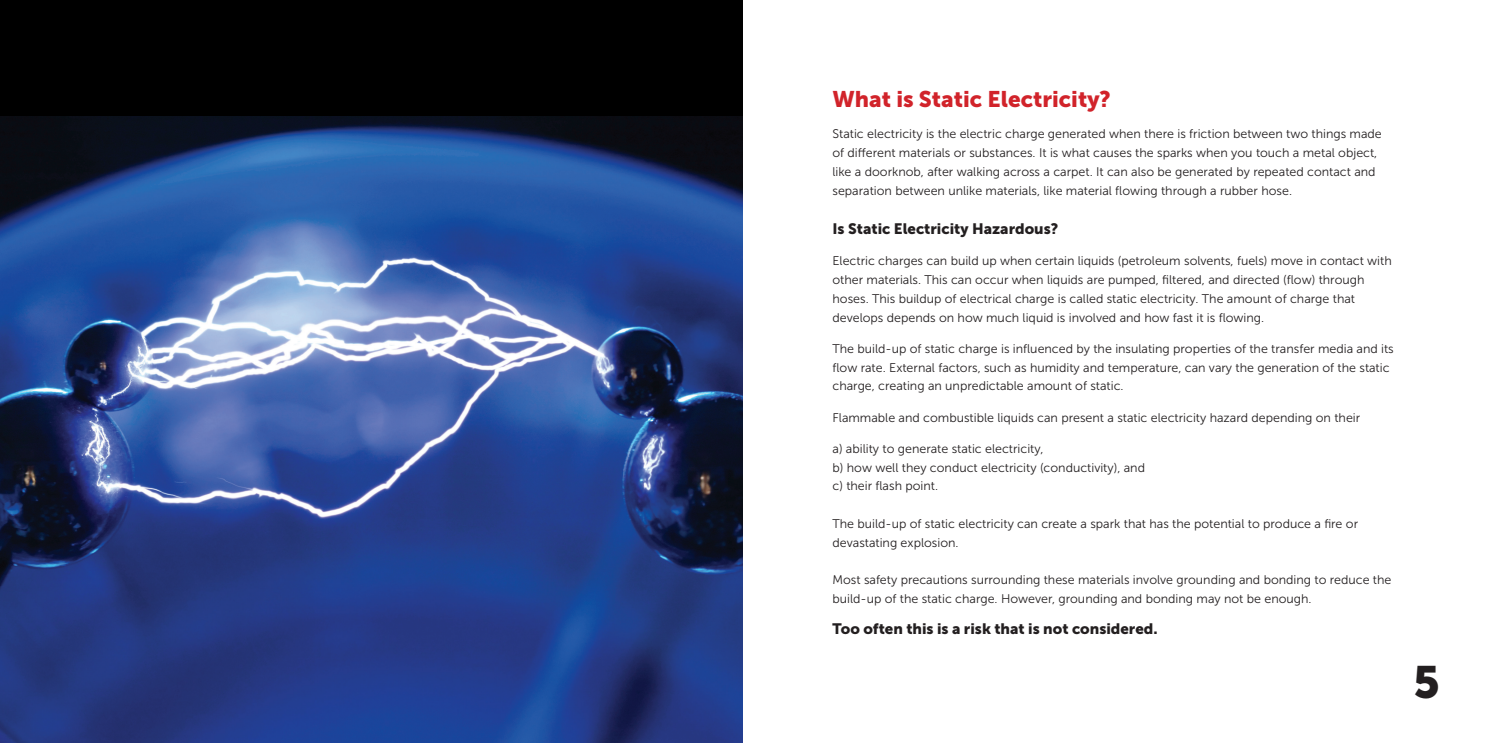
<style>
.page{position:relative;width:1485px;height:743px;background:#fff}
.page>*{position:absolute;margin:0;border:0;box-sizing:border-box;transform-origin:0 0}
.t1{font:45px "Museo Sans 900";color:#231f20}
.t2{font:22.5px "Museo Sans 900";color:#d1232a}
.t3{font:15px "Museo Sans 900";color:#231f20}
.t4{font:12.5px/18.8px "Museo Sans 300";color:#231f20}
</style>
<div class="page">
<div style="left:0;top:0;width:742px;height:742px;background:#000"></div>
<img style="left:0;top:117px;width:742px;height:625px">
<h2 class="t2" style="left:832px;top:86px;width:280px">What is Static Electricity?</h2>
<p class="t4" style="left:832px;top:125px;width:551px">Static electricity is the electric charge generated when there is friction between two things made of different materials or substances. It is what causes the sparks when you touch a metal object, like a doorknob, after walking across a carpet. It can also be generated by repeated contact and separation between unlike materials, like material flowing through a rubber hose.</p>
<p class="t3" style="left:832px;top:220px;width:227px">Is Static Electricity Hazardous?</p>
<p class="t4" style="left:832px;top:252px;width:561px">Electric charges can build up when certain liquids (petroleum solvents, fuels) move in contact with other materials. This can occur when liquids are pumped, filtered, and directed (flow) through hoses. This buildup of electrical charge is called static electricity. The amount of charge that develops depends on how much liquid is involved and how fast it is flowing.</p>
<p class="t4" style="left:832px;top:339px;width:563px">The build-up of static charge is influenced by the insulating properties of the transfer media and its flow rate. External factors, such as humidity and temperature, can vary the generation of the static charge, creating an unpredictable amount of static.</p>
<p class="t4" style="left:832px;top:408px;width:529px">Flammable and combustible liquids can present a static electricity hazard depending on their</p>
<p class="t4" style="left:832px;top:439px;width:314px">a) ability to generate static electricity,<br>b) how well they conduct electricity (conductivity), and c) their flash point.</p>
<p class="t4" style="left:832px;top:514px;width:527px">The build-up of static electricity can create a spark that has the potential to produce a fire or devastating explosion.</p>
<p class="t4" style="left:832px;top:570px;width:561px">Most safety precautions surrounding these materials involve grounding and bonding to reduce the build-up of the static charge. However, grounding and bonding may not be enough.</p>
<p class="t3" style="left:832px;top:619px;width:327px">Too often this is a risk that is not considered.</p>
<h1 class="t1" style="left:1414px;top:656px;width:28px">5</h1>
</div>
